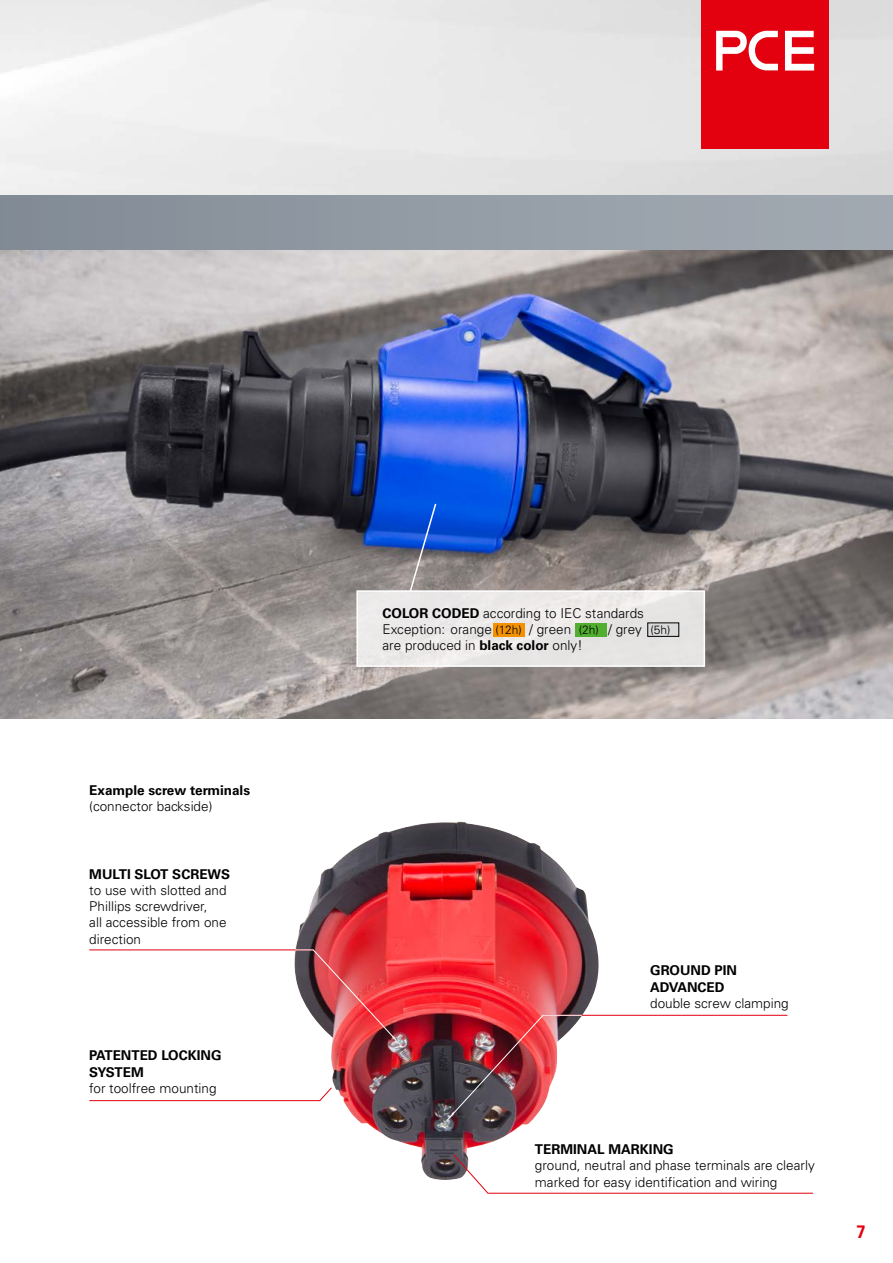
<style>
.page{position:relative;width:893px;height:1263px;background:#fff}
.page>*{position:absolute;margin:0;border:0;box-sizing:border-box;transform-origin:0 0}
.t1{font:700 18px "Univers";color:#e3000f;scale:.9 1}
.t2{font:300 13.5px/16.2px "Univers";color:#000}
.t3{font:700 13.5px/16.2px "Univers";color:#000}
.s1{font-weight:700}
.s2{font-size:12px}
</style>
<div class="page">
<img style="left:0;top:0;width:893px;height:196px">
<div style="left:0;top:196px;width:893px;height:55px;background:linear-gradient(to right,#828c96,#a3aab3)"></div>
<div style="left:702px;top:0;width:127px;height:148px;background:#e3000f"></div>
<svg style="left:716px;top:31px;width:98px;height:40px"></svg>
<img style="left:0;top:251px;width:893px;height:468px">
<div style="left:357px;top:591px;width:347px;height:75px;background:#e9e8e7"></div>
<div style="left:356px;top:590px;width:349px;height:77px;border:2px solid #fff"></div>
<img style="left:294px;top:821px;width:305px;height:359px">
<svg style="left:89px;top:1087px;width:243px;height:14px"></svg>
<svg style="left:453px;top:1154px;width:361px;height:40px"></svg>
<hr style="left:89px;top:949px;width:224px;height:1px;background:#e3000f">
<img style="left:295px;top:949px;width:102px;height:92px">
<hr style="left:543px;top:1015px;width:244px;height:1px;background:#e3000f">
<img style="left:446px;top:1014px;width:137px;height:108px">
<div style="left:494px;top:623px;width:31px;height:13px;background:#f39100"></div>
<div style="left:575px;top:623px;width:31px;height:13px;background:#51ae30"></div>
<div style="left:648px;top:623px;width:31px;height:13px;background:#dadada"></div>
<svg style="left:408px;top:502px;width:29px;height:91px;background:#5373b6"></svg>
<p class="t3" style="left:89px;top:782px;width:162px">Example screw terminals</p>
<p class="t2" style="left:89px;top:798px;width:125px">(connector backside)</p>
<p class="t3" style="left:89px;top:866px;width:142px">MULTI SLOT SCREWS</p>
<p class="t2" style="left:89px;top:882px;width:139px">to use with slotted and<br>Phillips screwdriver,<br>all accessible from one direction</p>
<p class="t3" style="left:89px;top:1048px;width:134px">PATENTED LOCKING<br>SYSTEM</p>
<p class="t2" style="left:89px;top:1080px;width:129px">for toolfree mounting</p>
<p class="t2" style="left:383px;top:605px;width:290px"><span class="s1">COLOR CODED</span> according to IEC standards<br>Exception: orange <span class="s2">(12h)</span> / green <span class="s2">(2h)</span> / grey <span class="s2">(5h) </span>are produced in <span class="s1">black color</span> only!</p>
<p class="t3" style="left:650px;top:963px;width:88px">GROUND PIN<br>ADVANCED</p>
<p class="t2" style="left:650px;top:995px;width:140px">double screw clamping</p>
<p class="t3" style="left:535px;top:1141px;width:140px">TERMINAL MARKING</p>
<p class="t2" style="left:535px;top:1157px;width:281px">ground, neutral and phase terminals are clearly marked for easy identification and wiring</p>
<h1 class="t1" style="left:857px;top:1221px;width:12px">7</h1>
</div>
